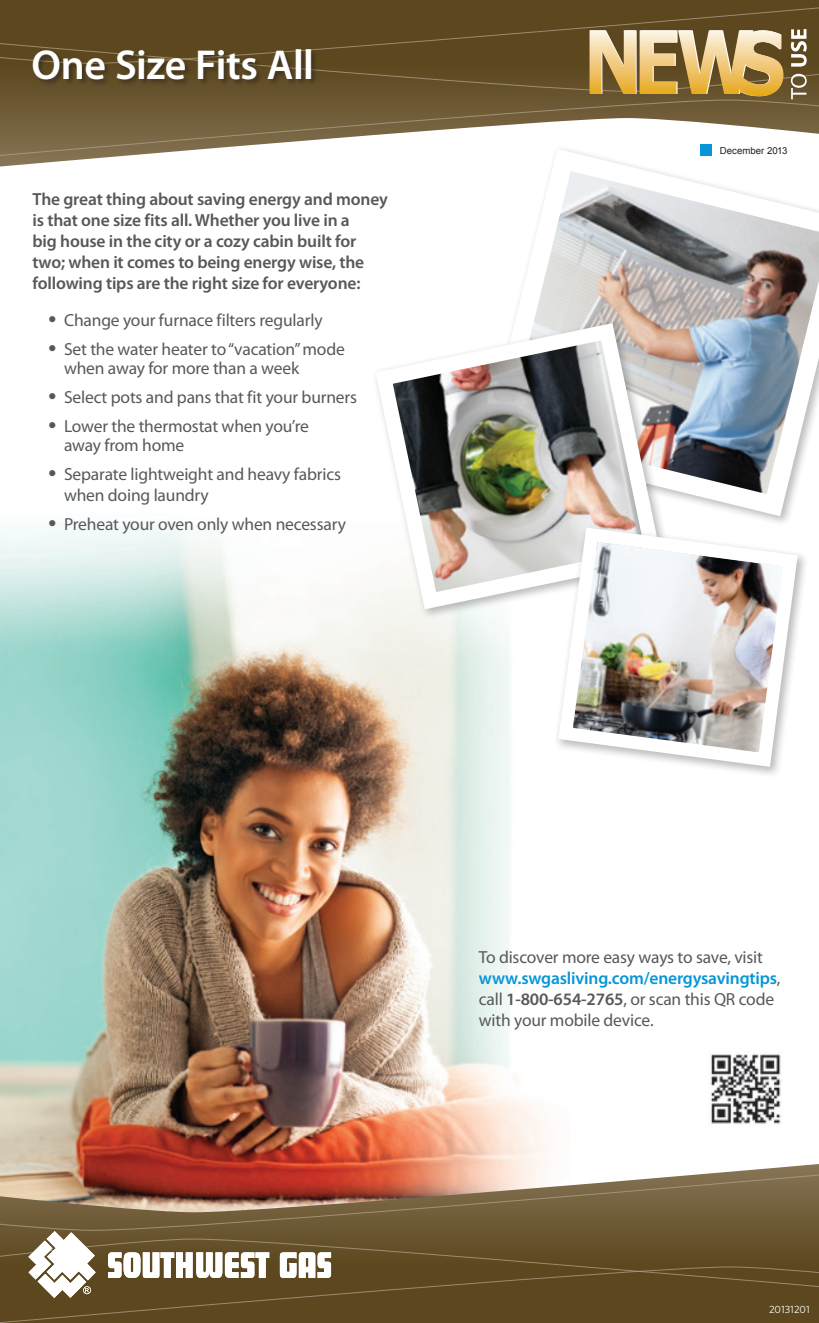
<style>
.page{position:relative;width:819px;height:1323px;background:#fff}
.page>*{position:absolute;margin:0;border:0;box-sizing:border-box;transform-origin:0 0}
.t1{font:600 42px "Myriad Pro";letter-spacing:-.01em;color:#fff}
.t2{font:17.5px/21px "Myriad Pro";letter-spacing:-.01em;color:#57585a}
.t3{font:600 17.5px/21px "Myriad Pro";letter-spacing:-.01em;color:#57585a}
.t4{font:10.5px "Whitney";color:#fff}
.t5{font:9.62px "Arial";color:#231f20}
.s1{font-weight:600;color:#0696d7}
.s2{font-weight:600}
</style>
<div class="page">
<img style="left:0;top:523px;width:545px;height:641px">
<img style="left:516px;top:167px;width:303px;height:353px">
<img style="left:710px;top:1054px;width:71px;height:70px">
<svg style="left:0;top:0;width:819px;height:167px"></svg>
<svg style="left:0;top:100px;width:819px;height:57px"></svg>
<div style="left:0;top:6px;width:819px;height:23px;background:#5c471e"></div>
<svg style="left:0;top:29px;width:819px;height:70px;background:#7d6639"></svg>
<svg style="left:0;top:1164px;width:819px;height:9px"></svg>
<svg style="left:0;top:1173px;width:819px;height:58px;background:#8e694d"></svg>
<div style="left:0;top:1298px;width:819px;height:25px;background:#5c471e"></div>
<div style="left:701px;top:145px;width:11px;height:11px;background:#0696d7"></div>
<svg style="left:0;top:1231px;width:819px;height:67px;background:#766442"></svg>
<div style="left:33px;top:49px;width:285px;height:37px;background:#231f20;opacity:.45"></div>
<img style="left:367px;top:315px;width:303px;height:303px">
<img style="left:551px;top:520px;width:254px;height:254px">
<p class="t1" style="left:32px;top:38px;width:284px">One Size Fits All</p>
<p class="t3" style="left:33px;top:188px;width:357px">The great thing about saving energy and money is that one size fits all. Whether you live in a<br>big house in the city or a cozy cabin built for two; when it comes to being energy wise, the following tips are the right size for everyone:</p>
<p class="t2" style="left:48px;top:309px;width:276px">● Change your furnace filters regularly</p>
<p class="t2" style="left:64px;top:339px;width:282px;line-height:19.2px;text-indent:-16px">● Set the water heater to “vacation” mode when away for more than a week</p>
<p class="t2" style="left:48px;top:386px;width:310px">● Select pots and pans that fit your burners</p>
<p class="t2" style="left:64px;top:416px;width:246px;line-height:19.2px;text-indent:-16px">● Lower the thermostat when you’re away from home</p>
<p class="t2" style="left:64px;top:463px;width:278px;text-indent:-16px">● Separate lightweight and heavy fabrics when doing laundry</p>
<p class="t2" style="left:48px;top:513px;width:299px">● Preheat your oven only when necessary</p>
<p class="t5" style="left:720px;top:145px;width:69px">December 2013</p>
<p class="t2" style="left:479px;top:946px;width:303px">To discover more easy ways to save, visit <span class="s1">www.swgasliving.com/energysavingtips</span>, call <span class="s2">1-800-654-2765</span>, or scan this QR code with your mobile device.</p>
<p class="t4" style="left:769px;top:1302px;width:42px">20131201</p>
</div>
